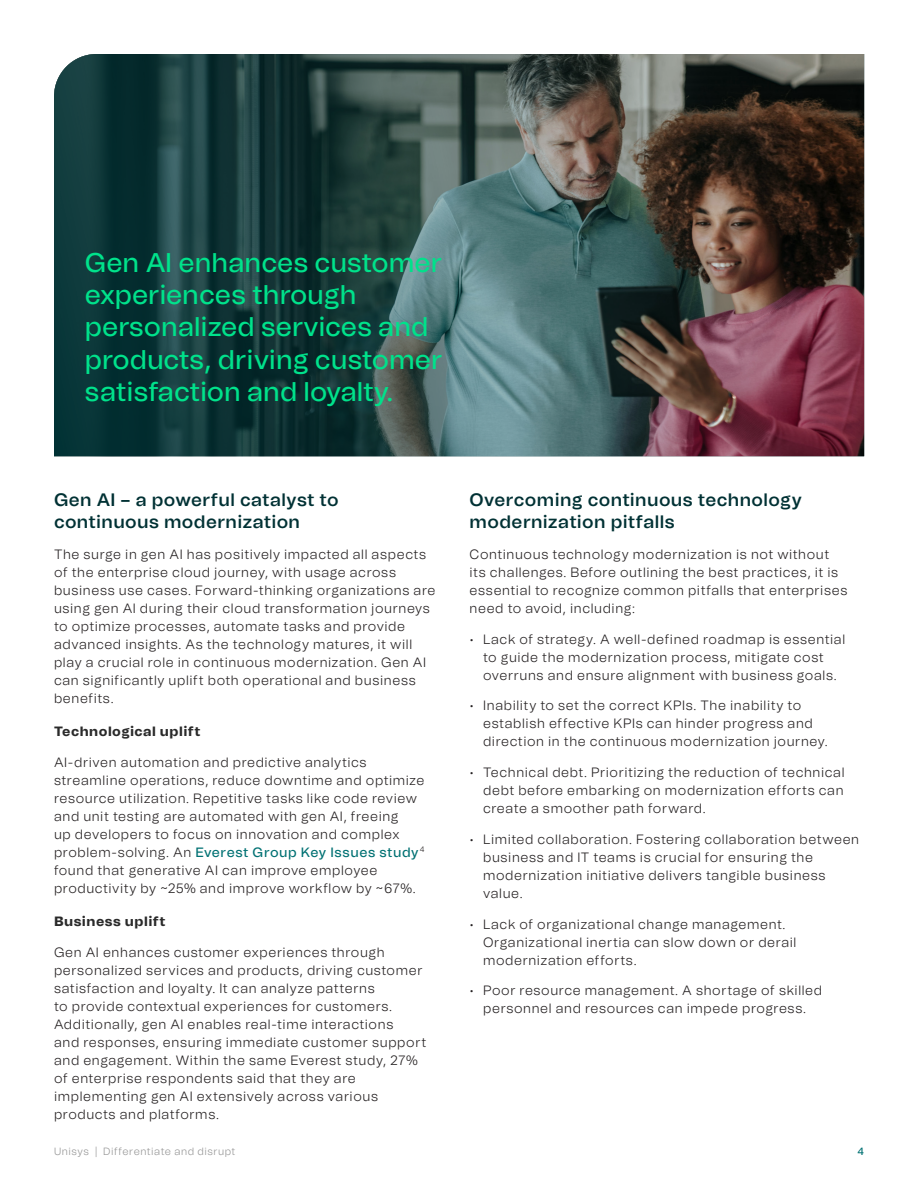
<style>
.page{position:relative;width:918px;height:1188px;background:#fff}
.page>*{position:absolute;margin:0;border:0;box-sizing:border-box;transform-origin:0 0}
.Call_out_Headline{font:500 27px/32.4px "Unisys";color:#00e28b}
.Sub_Head_1{font:600 18px/22.5px "Unisys";letter-spacing:.02em;color:#003134}
.Body_Text{font:300 13.5px/18px "Unisys";letter-spacing:.045em;color:#231f20}
.Sub_Head_2{font:800 13.5px "Unisys";letter-spacing:.035em;color:#2a2a2a}
.t1{font:300 10.5px "Unisys";letter-spacing:.05em;color:#949494}
.t2{font:500 10.5px "Unisys";color:#007173}
.s1{font-weight:500;color:#007173}
</style>
<div class="page">
<svg style="left:54px;top:54px;width:810px;height:402px"></svg>
<p class="Call_out_Headline" style="left:85px;top:245px;width:359px">Gen AI enhances customer experiences through personalized services and products, driving customer satisfaction and loyalty.</p>
<p class="Sub_Head_1" style="left:54px;top:487px;width:286px">Gen AI – a powerful catalyst to continuous modernization</p>
<p class="Body_Text" style="left:54px;top:545px;width:383px">The surge in gen AI has positively impacted all aspects of the enterprise cloud journey, with usage across business use cases. Forward-thinking organizations are using gen AI during their cloud transformation journeys to optimize processes, automate tasks and provide advanced insights. As the technology matures, it will play a crucial role in continuous modernization. Gen AI can significantly uplift both operational and business benefits.</p>
<p class="Sub_Head_2" style="left:54px;top:721px;width:148px">Technological uplift</p>
<p class="Body_Text" style="left:54px;top:753px;width:372px">AI-driven automation and predictive analytics streamline operations, reduce downtime and optimize resource utilization. Repetitive tasks like code review and unit testing are automated with gen AI, freeing<br>up developers to focus on innovation and complex problem-solving. An <span class="s1">Everest Group Key Issues study</span><sup>4 </sup>found that generative AI can improve employee productivity by ~25% and improve workflow by ~67%.</p>
<p class="Sub_Head_2" style="left:54px;top:911px;width:113px">Business uplift</p>
<p class="Body_Text" style="left:54px;top:943px;width:374px">Gen AI enhances customer experiences through personalized services and products, driving customer satisfaction and loyalty. It can analyze patterns<br>to provide contextual experiences for customers.<br>Additionally, gen AI enables real-time interactions<br>and responses, ensuring immediate customer support and engagement. Within the same Everest study, 27% of enterprise respondents said that they are implementing gen AI extensively across various products and platforms.</p>
<p class="Sub_Head_1" style="left:470px;top:487px;width:334px">Overcoming continuous technology modernization pitfalls</p>
<p class="Body_Text" style="left:470px;top:545px;width:379px">Continuous technology modernization is not without its challenges. Before outlining the best practices, it is essential to recognize common pitfalls that enterprises need to avoid, including:</p>
<p class="Body_Text" style="left:470px;top:630px;width:377px;text-align:center">• Lack of strategy. A well-defined roadmap is essential to guide the modernization process, mitigate cost overruns and ensure alignment with business goals.</p>
<p class="Body_Text" style="left:483px;top:696px;width:346px;text-indent:-14px">• Inability to set the correct KPIs. The inability to establish effective KPIs can hinder progress and direction in the continuous modernization journey.</p>
<p class="Body_Text" style="left:483px;top:763px;width:363px;text-align:justify;text-indent:-14px">• Technical debt. Prioritizing the reduction of technical debt before embarking on modernization efforts can create a smoother path forward.</p>
<p class="Body_Text" style="left:483px;top:830px;width:378px;text-indent:-14px">• Limited collaboration. Fostering collaboration between business and IT teams is crucial for ensuring the modernization initiative delivers tangible business value.</p>
<p class="Body_Text" style="left:483px;top:915px;width:315px;text-indent:-14px">• Lack of organizational change management.<br>Organizational inertia can slow down or derail modernization efforts.</p>
<p class="Body_Text" style="left:470px;top:981px;width:354px;text-align:center">• Poor resource management. A shortage of skilled personnel and resources can impede progress.</p>
<p class="t1" style="left:54px;top:1144px;width:183px">Unisys | Differentiate and disrupt</p>
<p class="t2" style="left:858px;top:1144px;width:8px">4</p>
</div>
